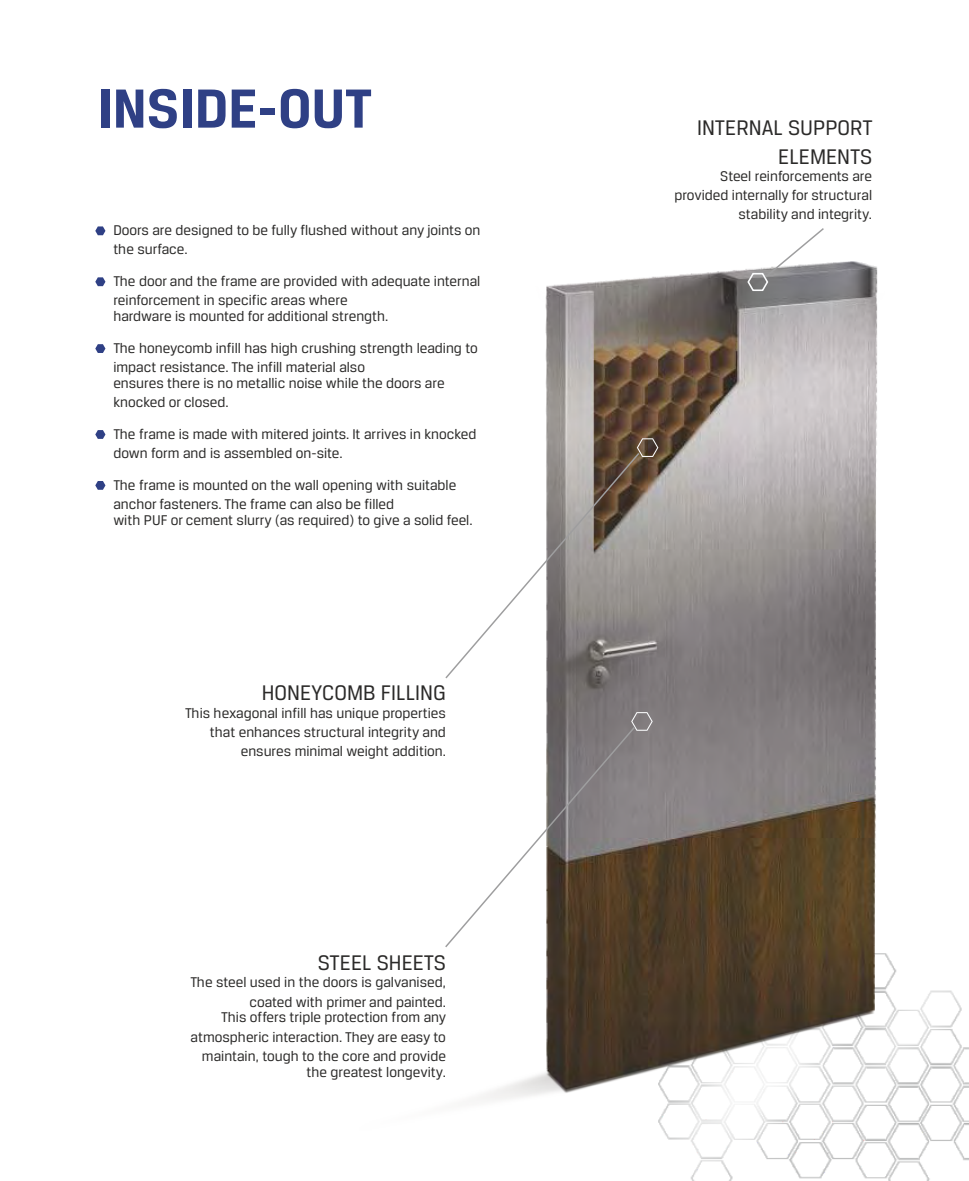
<style>
.page{position:relative;width:969px;height:1181px;background:#fff}
.page>*{position:absolute;margin:0;border:0;box-sizing:border-box;transform-origin:0 0}
.t1{font:700 58.5px "Breuer Text";color:#2f4085}
.t2{font:22.5px/28.7px "Breuer Text";color:#2b2a29;text-align:right}
.t3{font:15px/19px "Breuer Text";color:#2b2a29}
</style>
<div class="page">
<img style="left:662px;top:953px;width:307px;height:227px">
<svg style="left:95px;top:226px;width:10px;height:9px"></svg>
<svg style="left:95px;top:277px;width:10px;height:9px"></svg>
<svg style="left:95px;top:344px;width:10px;height:9px"></svg>
<svg style="left:95px;top:430px;width:10px;height:9px"></svg>
<svg style="left:95px;top:481px;width:10px;height:9px"></svg>
<img style="left:477px;top:261px;width:407px;height:869px">
<svg style="left:445px;top:438px;width:213px;height:242px"></svg>
<svg style="left:445px;top:712px;width:208px;height:236px"></svg>
<svg style="left:746px;top:228px;width:79px;height:64px"></svg>
<h1 class="t1" style="left:97px;top:84px;width:276px">INSIDE-OUT</h1>
<p class="t3" style="left:113px;top:222px;width:368px">Doors are designed to be fully flushed without any joints on the surface.</p>
<p class="t3" style="left:113px;top:273px;width:368px">The door and the frame are provided with adequate internal reinforcement in specific areas where</p>
<p class="t3" style="left:113px;top:301px;width:366px;line-height:31.8px">hardware is mounted for additional strength.<br>The honeycomb infill has high crushing strength leading to</p>
<p class="t3" style="left:113px;top:360px;width:333px;line-height:15.9px">impact resistance. The infill material also<br>ensures there is no metallic noise while the doors are</p>
<p class="t3" style="left:113px;top:387px;width:365px;line-height:31.8px">knocked or closed.<br>The frame is made with mitered joints. It arrives in knocked</p>
<p class="t3" style="left:113px;top:438px;width:344px;line-height:31.8px">down form and is assembled on-site.<br>The frame is mounted on the wall opening with suitable</p>
<p class="t3" style="left:113px;top:497px;width:361px;line-height:15.9px">anchor fasteners. The frame can also be filled<br>with PUF or cement slurry (as required) to give a solid feel.</p>
<h2 class="t2" style="left:262px;top:680px;width:185px">HONEYCOMB FILLING</h2>
<p class="t3" style="left:185px;top:704px;width:262px;text-align:right">This hexagonal infill has unique properties that enhances structural integrity and ensures minimal weight addition.</p>
<h2 class="t2" style="left:318px;top:950px;width:130px">STEEL SHEETS</h2>
<p class="t3" style="left:190px;top:974px;width:257px;text-align:right">The steel used in the doors is galvanised, coated with primer and painted.</p>
<p class="t3" style="left:191px;top:1009px;width:257px;text-align:right">This offers triple protection from any atmospheric interaction. They are easy to maintain, tough to the core and provide</p>
<p class="t3" style="left:306px;top:1063px;width:141px">the greatest longevity.</p>
<h2 class="t2" style="left:697px;top:115px;width:177px">INTERNAL SUPPORT<br>ELEMENTS</h2>
<p class="t3" style="left:674px;top:168px;width:199px;text-align:right">Steel reinforcements are provided internally for structural stability and integrity.</p>
</div>
